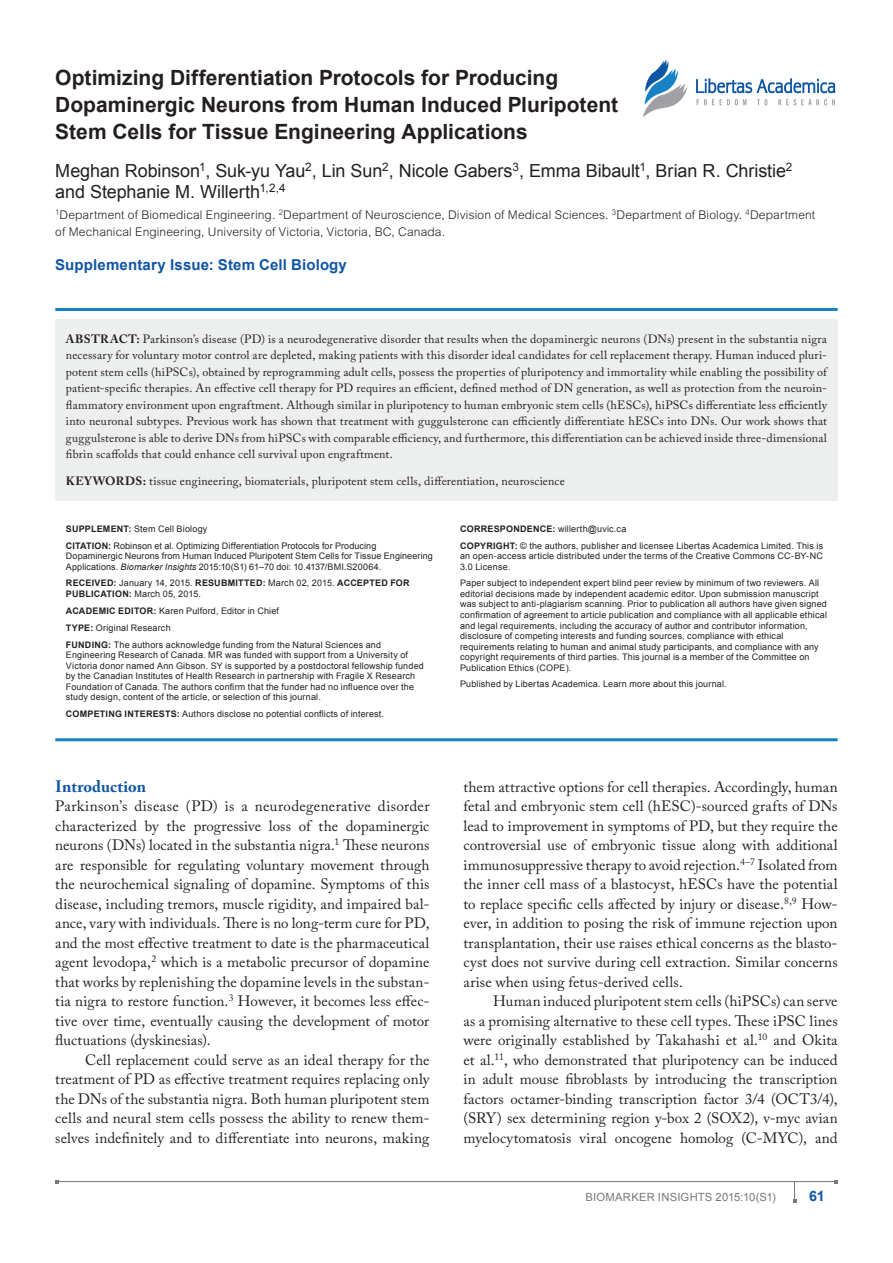
<style>
.page{position:relative;width:893px;height:1263px;background:#fff}
.page>*{position:absolute;margin:0;border:0;box-sizing:border-box;transform-origin:0 0}
.AT{font:700 21px/27px "Arial";color:#231f20}
.AAu{font:18px/21px "Arial";letter-spacing:-.005em;color:#231f20}
.t1{font:700 16.5px "Adobe Caslon Pro";letter-spacing:-.005em;color:#1055a4}
.Tx{font:15px/19.5px "Adobe Caslon Pro";letter-spacing:.005em;color:#231f20;text-align:justify}
.TxF{font:15px/19.5px "Adobe Caslon Pro";color:#231f20;text-align:justify}
.SI{font:700 15px "Arial";letter-spacing:.01em;color:#1055a4}
.RunF-folio{font:700 14.25px "Arial";color:#1055a4}
.t2{font:12px/16.5px "Adobe Caslon Pro";letter-spacing:.015em;color:#231f20;text-align:justify}
.AAuAff-b4-Supplement{font:300 12px/16.5px "Arial MT Std";letter-spacing:.01em;color:#231f20}
.RunF{font:11.25px "Arial";letter-spacing:.015em;color:#76787b}
.t3{font:9px/10.5px "Arial";letter-spacing:.02em;color:#231f20}
.t4{font:700 9px/16.8px "Arial";letter-spacing:.015em;color:#231f20}
.s1{font-weight:700}
.s2{font-weight:400}
.s3{font-style:italic}
</style>
<div class="page">
<hr style="left:57px;top:1181px;width:779px;height:1px;background:#76787b">
<svg style="left:793px;top:1182px;width:3px;height:20px"></svg>
<img style="left:643px;top:59px;width:193px;height:58px">
<hr style="left:55px;top:308px;width:783px;height:3px;background:#1582c5">
<hr style="left:55px;top:738px;width:783px;height:3px;background:#1582c5">
<div style="left:55px;top:319px;width:783px;height:181px;background:#edeeee"></div>
<p class="AT" style="left:55px;top:65px;width:564px">Optimizing Differentiation Protocols for Producing<br>Dopaminergic Neurons from Human Induced Pluripotent<br>Stem Cells for Tissue Engineering Applications</p>
<p class="AAu" style="left:55px;top:161px;width:739px">Meghan Robinson<sup>1</sup>, Suk-yu Yau<sup>2</sup>, Lin Sun<sup>2</sup>, N icole Gabers<sup>3</sup>, Emma Bibault<sup>1</sup>, Brian R. Christie<sup>2 </sup>and Stephanie M . Willerth<sup>1,2,4</sup></p>
<p class="AAuAff-b4-Supplement" style="left:55px;top:207px;width:761px"><sup>1</sup>Department of Biomedical Engineering. <sup>2</sup>Department of Neuroscience, Division of Medical Sciences. <sup>3</sup>Department of Biology. <sup>4</sup>Department of Mechanical Engineering, University of Victoria, Victoria, BC, Canada.</p>
<p class="SI" style="left:55px;top:255px;width:293px">Supplementary Issue: Stem Cell Biology</p>
<p class="t2" style="left:66px;top:330px;width:763px"><span class="s1">ABSTRACT:</span> Parkinson’s disease (PD) is a neurodegenerative disorder that results when the dopaminergic neurons (DNs) present in the substantia nigra necessary for voluntary motor control are depleted, making patients with this disorder ideal candidates for cell replacement therapy. Human induced pluri&shy;potent stem cells (hiPSCs), obtained by reprogramming adult cells, possess the properties of pluripotency and immortality while enabling the possibility of patient-specific therapies. An effective cell therapy for PD requires an efficient, defined method of DN generation, as well as protection from the neuroin&shy;flammatory environment upon engraftment. Although similar in pluripotency to human embryonic stem cells (hESCs), hiPSCs differentiate less efficiently into neuronal subtypes. Previous work has shown that treatment with guggulsterone can efficiently differentiate hESCs into DNs. Our work shows that guggulsterone is able to derive DNs from hiPSCs with comparable efficiency, and furthermore, this differentiation can be achieved inside three-dimensional fibrin scaffolds that could enhance cell survival upon engraftment.</p>
<p class="t2" style="left:66px;top:473px;width:500px"><span class="s1">KEYWORDS:</span> tissue engineering, biomaterials, pluripotent stem cells, differentiation, neuroscience</p>
<p class="t4" style="left:66px;top:520px;width:143px">SUPpLEMENT: <span class="s2">Stem Cell Biology<br></span>Citation</p>
<p class="t4" style="left:460px;top:520px;width:15px">Correspondence</p>
<p class="t3" style="left:552px;top:523px;width:75px"><span class="s1">:</span> willerth@uvic.ca</p>
<p class="t4" style="left:460px;top:537px;width:14px">Copyri</p>
<p class="t3" style="left:66px;top:540px;width:368px;text-indent:42px"><span class="s1">:</span> Robinson et al. Optimizing Differentiation Protocols for Producing<br>Dopaminergic Neurons from H uman I nduced Pluripotent Stem Cells for Tissue Engineering<br>Applications. <span class="s3">Biomarker Insights</span> 2015:10(S1) 61–70 doi: 10.4137/BMI .S20064.</p>
<p class="t4" style="left:66px;top:575px;width:13px">Recei</p>
<p class="t4" style="left:95px;top:575px;width:127px">ved: <span class="s2">January 14, 2015.</span> ReSubmitted</p>
<p class="t3" style="left:263px;top:578px;width:89px"><span class="s1">:</span> March 02, 2015. <span class="s1">Accepted</span></p>
<p class="t4" style="left:390px;top:575px;width:14px">for</p>
<p class="t4" style="left:66px;top:586px;width:7px">publication</p>
<p class="t3" style="left:129px;top:589px;width:74px"><span class="s1">:</span> March 05, 2015.</p>
<p class="t4" style="left:66px;top:602px;width:14px">Academic</p>
<p class="t4" style="left:118px;top:602px;width:7px">editor</p>
<p class="t3" style="left:460px;top:540px;width:365px;text-align:justify;text-indent:36px"><span class="s1">ght:</span> © the authors, publisher and licensee Libertas Academica Limited. This is an open-access article distributed under the terms of the Creative Commons CC-BY-N C 3.0 License.</p>
<p class="t3" style="left:460px;top:578px;width:368px">Paper subject to independent expert blind peer review by minimum of two reviewers. All editorial decisions made by independent academic editor. Upon submission manuscript was subject to anti-plagiarism scanning. Prior to publication all authors have given signed confirmation of agreement to article publication and compliance with all applicable ethical and legal requirements, including the accuracy of author and contributor information, disclosure of competing interests and funding sources, compliance with ethical requirements relating to human and animal study participants, and compliance with any copyright requirements of third parties. This journal is a member of the Committee on Publication Ethics (COPE).</p>
<p class="t3" style="left:460px;top:679px;width:268px">Published by Libertas Academica. Learn more about this journal.</p>
<p class="t3" style="left:66px;top:602px;width:215px;line-height:16.8px;text-indent:88px"><span class="s1">:</span> Karen Pulford, Editor in Chief<br><span class="s1">TYPE:</span> Original Research<br><span class="s1">Fundin</span></p>
<p class="t3" style="left:66px;top:639px;width:359px;text-indent:35px"><span class="s1">g:</span> The authors acknowledge funding from the Natural Sciences and Engineering Research of Canada. MR was funded with support from a University of Victoria donor named Ann Gibson. SY is supported by a postdoctoral fellowship funded by the Canadian I nstitutes of H ealth Research in partnership with Fragile X Research Foundation of Canada. The authors confirm that the funder had no influence over the study design, content of the article, or selection of this journal.</p>
<p class="t4" style="left:66px;top:706px;width:14px">Competin</p>
<p class="t4" style="left:115px;top:706px;width:20px">g Interests</p>
<p class="t3" style="left:177px;top:709px;width:209px"><span class="s1">:</span> Authors disclose no potential conflicts of interest.</p>
<h1 class="t1" style="left:55px;top:776px;width:92px">INTRODUCTION</h1>
<p class="TxF" style="left:55px;top:796px;width:376px">Parkinson’s disease (PD) is a neurodegenerative disorder characterized by the progressive loss of the dopaminergic neurons (DNs) located in the substantia nigra.<sup>1</sup> These neurons are responsible for regulating voluntary movement through the neurochemical signaling of dopamine. Symptoms of this disease, including tremors, muscle rigidity, and impaired bal&shy;ance, vary with individuals. There is no long-term cure for PD, and the most effective treatment to date is the pharmaceutical agent levodopa,<sup>2</sup> which is a metabolic precursor of dopamine that works by replenishing the dopamine levels in the substan&shy;tia nigra to restore function.<sup>3</sup> However, it becomes less effec&shy;tive over time, eventually causing the development of motor fluctuations (dyskinesias).</p>
<p class="Tx" style="left:55px;top:1050px;width:376px;text-indent:30px">Cell replacement could serve as an ideal therapy for the treatment of PD as effective treatment requires replacing only the DNs of the substantia nigra. Both human pluripotent stem cells and neural stem cells possess the ability to renew them&shy;selves indefinitely and to differentiate into neurons, making</p>
<p class="Tx" style="left:463px;top:777px;width:376px">them attractive options for cell therapies. Accordingly, human fetal and embryonic stem cell (hESC)-sourced grafts of DNs lead to improvement in symptoms of PD, but they require the controversial use of embryonic tissue along with additional immunosuppressive therapy to avoid rejection.<sup>4–7</sup> Isolated from the inner cell mass of a blastocyst, hESCs have the potential to replace specific cells affected by injury or disease.<sup>8,9</sup> How&shy;ever, in addition to posing the risk of immune rejection upon transplantation, their use raises ethical concerns as the blasto&shy;cyst does not survive during cell extraction. Similar concerns arise when using fetus-derived cells.</p>
<p class="Tx" style="left:463px;top:991px;width:376px;text-indent:30px">Human induced pluripotent stem cells (hiPSCs) can serve as a promising alternative to these cell types. These iPSC lines were originally established by Takahashi et al.<sup>10</sup> and Okita et al.<sup>11</sup>, who demonstrated that pluripotency can be induced in adult mouse fibroblasts by introducing the transcription factors octamer-binding transcription factor 3/4 (OCT3/4), (SRY) sex determining region y-box 2 (SOX2), v-myc avian myelocytomatosis viral oncogene homolog (C-MYC), and</p>
<p class="RunF" style="left:585px;top:1189px;width:192px">Biomarker I nsights 2015:10(S1)</p>
<p class="RunF-folio" style="left:809px;top:1186px;width:17px">61</p>
</div>
